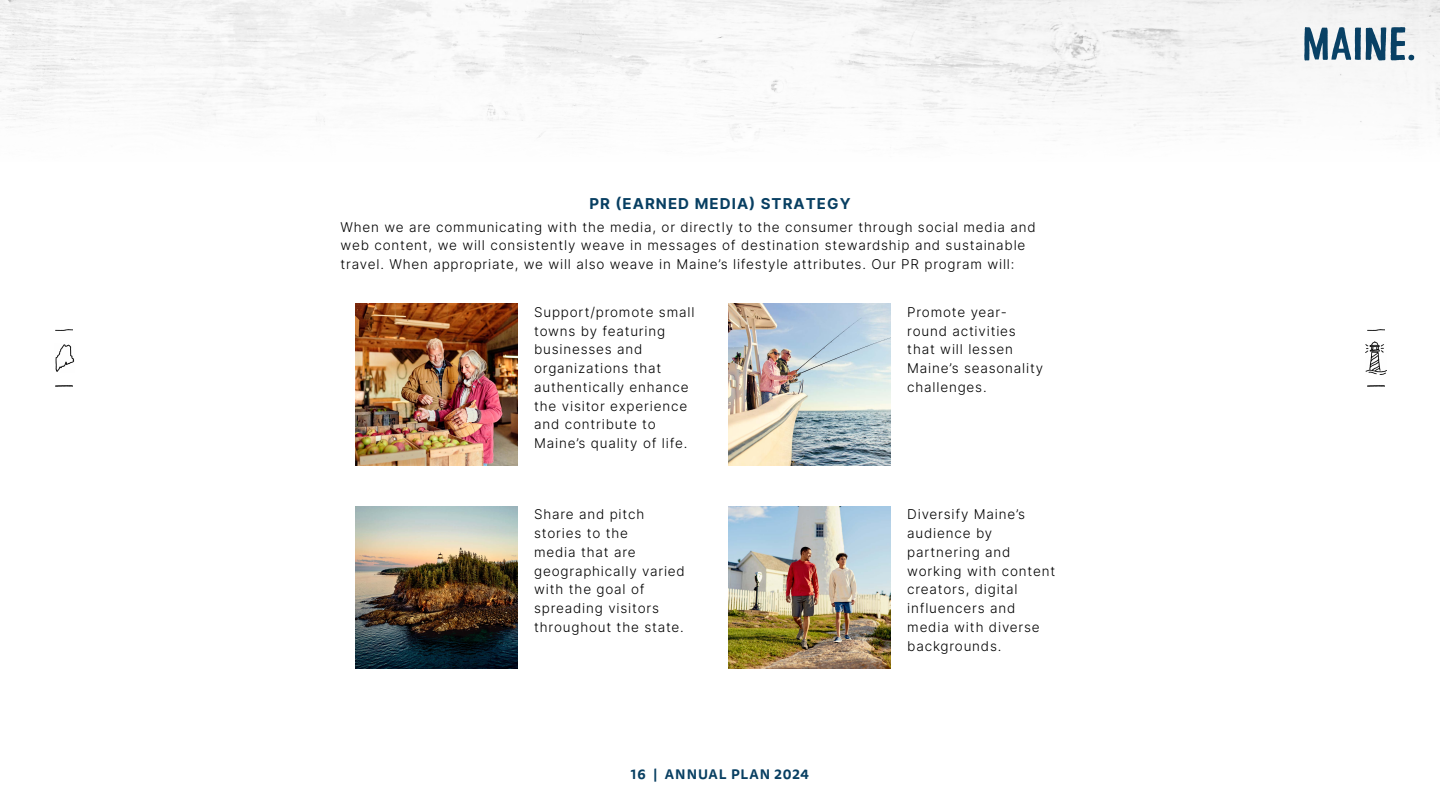
<style>
.page{position:relative;width:1440px;height:810px;background:#fff}
.page>*{position:absolute;margin:0;border:0;box-sizing:border-box;transform-origin:0 0}
.t1{font:15px "Inter";letter-spacing:.07em;color:#083f62}
.t2{font:300 13.5px/18.8px "Inter";letter-spacing:.06em;color:#000}
.t3{font:700 13.5px "Tisa Sans Pro";letter-spacing:.07em;color:#083f62}
</style>
<div class="page">
<img style="left:0;top:0;width:1440px;height:141px">
<img style="left:356px;top:304px;width:162px;height:162px">
<img style="left:356px;top:506px;width:162px;height:162px">
<img style="left:728px;top:304px;width:162px;height:162px">
<img style="left:728px;top:506px;width:162px;height:162px">
<img style="left:1366px;top:342px;width:20px;height:32px">
<svg style="left:1367px;top:329px;width:17px;height:2px"></svg>
<svg style="left:1367px;top:386px;width:17px;height:1px"></svg>
<img style="left:55px;top:344px;width:19px;height:28px">
<svg style="left:56px;top:329px;width:17px;height:2px"></svg>
<svg style="left:56px;top:386px;width:17px;height:1px"></svg>
<svg style="left:1304px;top:27px;width:110px;height:34px"></svg>
<p class="t1" style="left:589px;top:193px;width:263px">PR (EARNED MEDIA) STRATEGY</p>
<p class="t2" style="left:341px;top:217px;width:697px">When we are communicating with the media, or directly to the consumer through social media and web content, we will consistently weave in messages of destination stewardship and sustainable travel. When appropriate, we will also weave in Maine’s lifestyle attributes. Our PR program will:</p>
<p class="t2" style="left:534px;top:302px;width:162px">Support/promote small towns by featuring businesses and organizations that authentically enhance the visitor experience and contribute to<br>Maine’s quality of life.</p>
<p class="t2" style="left:907px;top:302px;width:137px">Promote year&shy;round activities that will lessen<br>Maine’s seasonality challenges.</p>
<p class="t2" style="left:534px;top:505px;width:152px">Share and pitch stories to the<br>media that are geographically varied with the goal of spreading visitors throughout the state.</p>
<p class="t2" style="left:907px;top:505px;width:149px">Diversify Maine’s audience by partnering and working with content creators, digital influencers and media with diverse backgrounds.</p>
<p class="t3" style="left:631px;top:765px;width:180px">16 | ANNUAL PLAN 2024</p>
</div>
